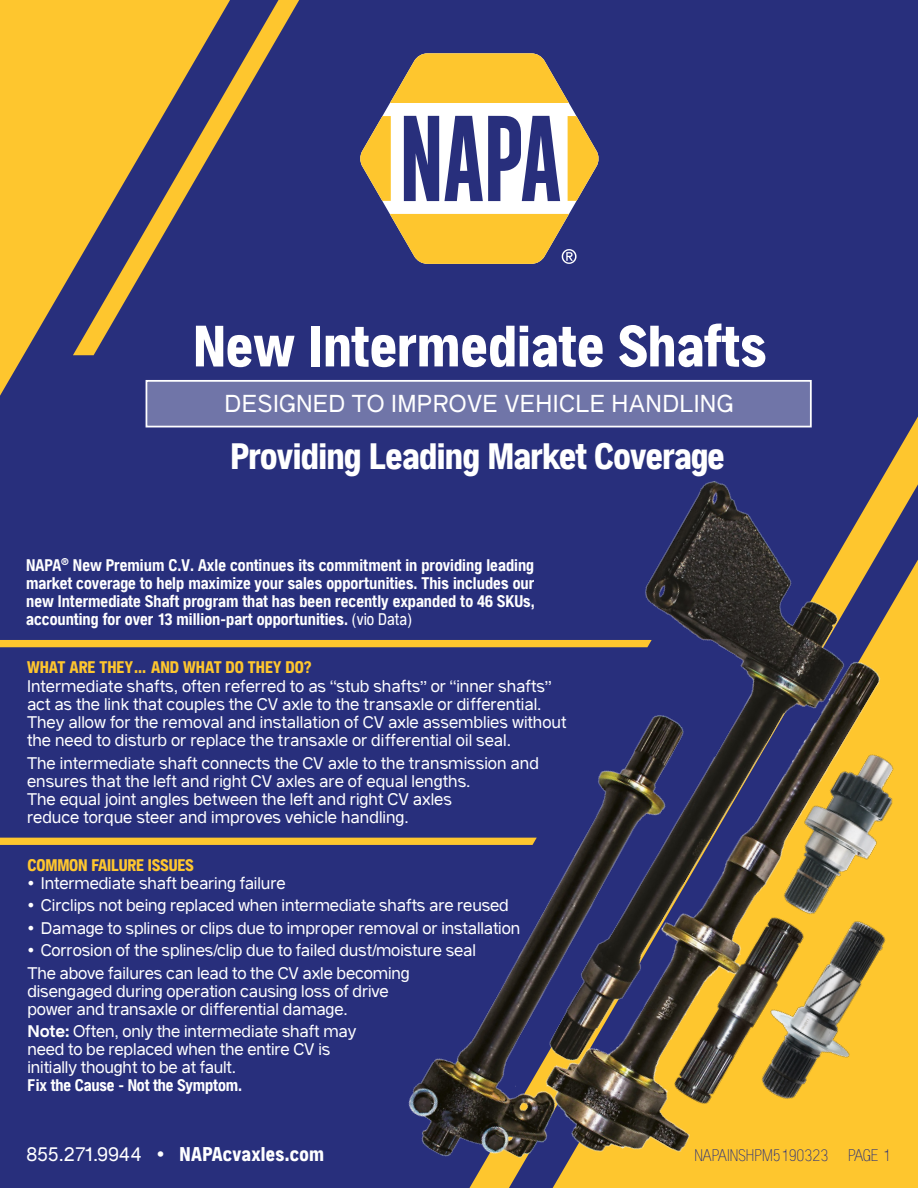
<style>
.page{position:relative;width:918px;height:1188px;background:#282f7c}
.page>*{position:absolute;margin:0;border:0;box-sizing:border-box;transform-origin:0 0}
.t1{font:800 condensed 57px "NAPASANS";color:#fff}
.t2{font:800 condensed 36px "NAPASANS";letter-spacing:-.02em;color:#fff}
.t3{font:24px "NAPASANS";letter-spacing:.015em;color:#fff}
.t4{font:800 condensed 19.5px "NAPASANS";letter-spacing:.01em;color:#fff}
.t5{font:16.5px/18px "NAPASANS";color:#fff}
.t6{font:700 condensed 16.5px/18px "NAPASANS";color:#fff;text-align:justify}
.t7{font:800 condensed 16.5px "NAPASANS";letter-spacing:-.01em;color:#fec62e}
.t8{font:100 condensed 16.5px "NAPASANS";color:#282f7c}
.s1{font-weight:400}
.s2{font-weight:700}
.s3{font-weight:400;font-stretch:normal}
</style>
<div class="page">
<div style="left:146px;top:381px;width:665px;height:46px;background:#7075a8"></div>
<div style="left:146px;top:380px;width:666px;height:47px;border:2px solid #fff"></div>
<svg style="left:382px;top:103px;width:195px;height:111px;background:#f7f7f8"></svg>
<svg style="left:568px;top:116px;width:31px;height:85px"></svg>
<svg style="left:360px;top:116px;width:31px;height:85px"></svg>
<svg style="left:390px;top:53px;width:179px;height:50px"></svg>
<svg style="left:390px;top:214px;width:187px;height:50px"></svg>
<svg style="left:404px;top:116px;width:156px;height:85px"></svg>
<svg style="left:0;top:0;width:240px;height:428px;fill:#fec62e"></svg>
<svg style="left:73px;top:0;width:226px;height:355px"></svg>
<img style="left:358px;top:403px;width:560px;height:435px">
<img style="left:363px;top:664px;width:118px;height:524px">
<img style="left:481px;top:586px;width:437px;height:602px">
<img style="left:652px;top:901px;width:79px;height:218px">
<img style="left:740px;top:724px;width:178px;height:172px">
<img style="left:731px;top:896px;width:187px;height:228px">
<svg style="left:0;top:838px;width:537px;height:7px;background:#fbc42e"></svg>
<div style="left:0;top:640px;width:652px;height:7px;background:#fec62e"></div>
<h1 class="t1" style="left:193px;top:313px;width:575px">New Intermediate Shafts</h1>
<h3 class="t3" style="left:225px;top:390px;width:510px">DESIGNED TO IMPROVE VEHICLE HANDLING</h3>
<h2 class="t2" style="left:230px;top:436px;width:496px">Providing Leading Market Coverage</h2>
<p class="t6" style="left:26px;top:556px;width:510px">NAPA<sup>®</sup> New Premium C.V. Axle continues its commitment in providing leading market coverage to help maximize your sales opportunities. This includes our new Intermediate Shaft program that has been recently expanded to 46 SKUs, accounting for over 13 million-part opportunities. <span class="s1">(vio Data)</span></p>
<p class="t7" style="left:27px;top:658px;width:286px">WHAT ARE THEY… AND WHAT DO THEY DO?</p>
<p class="t5" style="left:27px;top:678px;width:541px">Intermediate shafts, often referred to as “stub shafts” or “inner shafts” act as the link that couples the CV axle to the transaxle or differential.<br>They allow for the removal and installation of CV axle assemblies without the need to disturb or replace the transaxle or differential oil seal.</p>
<p class="t5" style="left:27px;top:754px;width:513px">The intermediate shaft connects the CV axle to the transmission and ensures that the left and right CV axles are of equal lengths.<br>The equal joint angles between the left and right CV axles<br>reduce torque steer and improves vehicle handling.</p>
<p class="t7" style="left:27px;top:855px;width:168px">COMMON FAILURE ISSUES</p>
<p class="t5" style="left:27px;top:874px;width:260px">• Intermediate shaft bearing failure</p>
<p class="t5" style="left:27px;top:896px;width:483px">• Circlips not being replaced when intermediate shafts are reused</p>
<p class="t5" style="left:27px;top:919px;width:494px">• Damage to splines or clips due to improper removal or installation</p>
<p class="t5" style="left:27px;top:939px;width:450px;line-height:22.5px">• Corrosion of the splines/clip due to failed dust/moisture seal<br>The above failures can lead to the CV axle becoming</p>
<p class="t5" style="left:27px;top:982px;width:363px">disengaged during operation causing loss of drive power and transaxle or differential damage.</p>
<p class="t5" style="left:27px;top:1022px;width:331px"><span class="s2">Note:</span> Often, only the intermediate shaft may need to be replaced when the entire CV is initially thought to be at fault.</p>
<p class="t6" style="left:27px;top:1076px;width:216px">Fix the Cause - Not the Symptom.</p>
<p class="t4" style="left:26px;top:1143px;width:299px"><span class="s3">855.271.9944 •</span> NAPAcvaxles.com</p>
<p class="t8" style="left:694px;top:1145px;width:198px">NAPAINSHPM5190323 PAGE 1</p>
</div>
